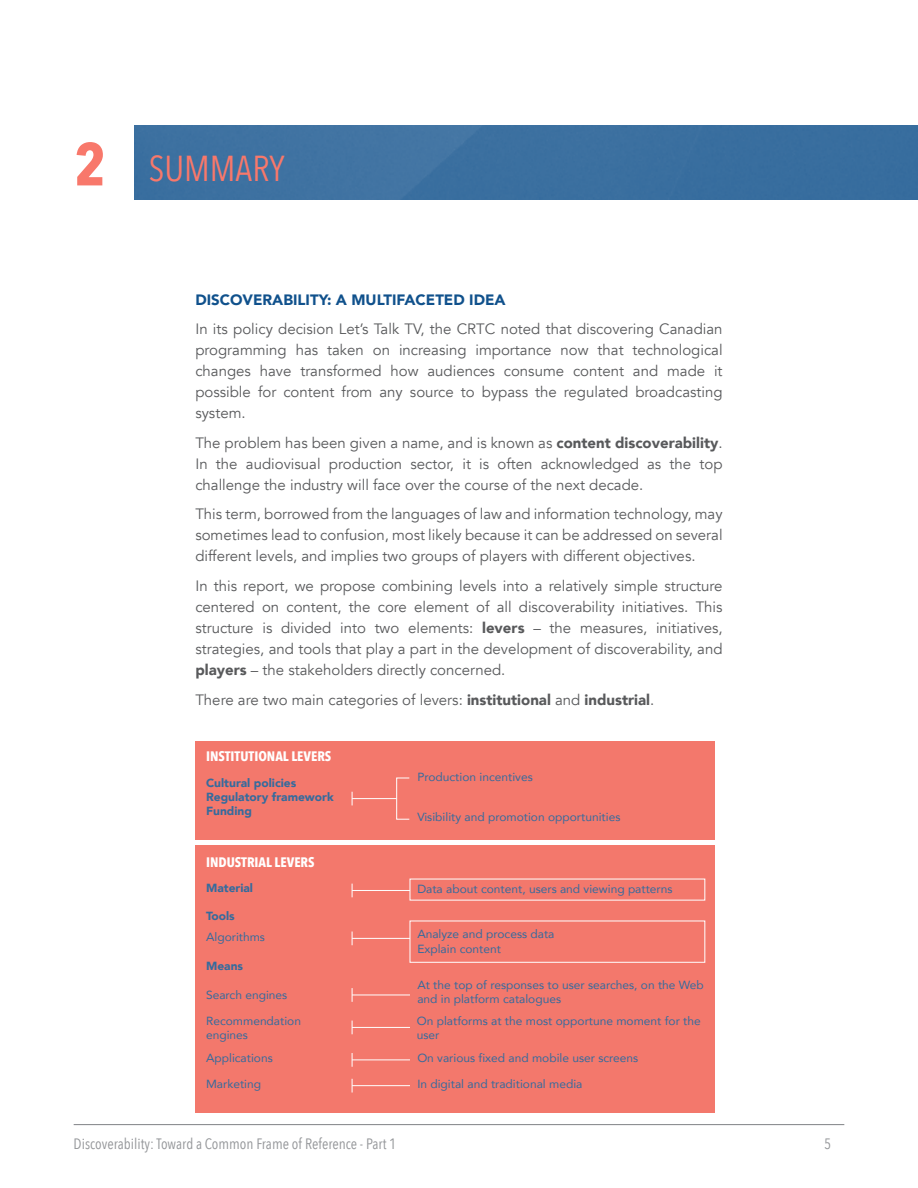
<style>
.page{position:relative;width:918px;height:1188px;background:#fff}
.page>*{position:absolute;margin:0;border:0;box-sizing:border-box;transform-origin:0 0}
.t1{font:700 60px "Avenir Next Condensed";color:#f8786b}
.t2{font:36px "Avenir Next Condensed";color:#f8786b}
.t3{font:15px/21px "Avenir";color:#58595b;text-align:justify}
.t4{font:15px "Avenir Next Condensed";color:#939598}
.t5{font:900 15px "Avenir";color:#10518c}
.t6{font:700 13.8px "Avenir Next Condensed";color:#fff}
.t7{font:11.7px/14.1px "Avenir";color:#356b9d}
.t8{font:900 11.7px/14.1px "Avenir";color:#356b9d}
.s1{font-weight:900}
</style>
<div class="page">
<hr style="left:74px;top:1124px;width:770px;height:1px;background:#808285">
<div style="left:135px;top:125px;width:783px;height:75px;background:#3b6f9f"></div>
<div style="left:195px;top:741px;width:520px;height:98px;background:#f3786c"></div>
<div style="left:195px;top:846px;width:520px;height:267px;background:#f3786c"></div>
<div style="left:396px;top:778px;width:14px;height:42px;border:1px solid #fff"></div>
<hr style="left:352px;top:798px;width:45px;height:1px;background:#fff">
<svg style="left:352px;top:792px;width:1px;height:13px"></svg>
<hr style="left:352px;top:938px;width:58px;height:1px;background:#fff">
<svg style="left:352px;top:932px;width:1px;height:13px"></svg>
<hr style="left:352px;top:890px;width:58px;height:1px;background:#fff">
<svg style="left:352px;top:884px;width:1px;height:13px"></svg>
<hr style="left:352px;top:994px;width:58px;height:1px;background:#fff">
<svg style="left:352px;top:988px;width:1px;height:14px"></svg>
<hr style="left:352px;top:1027px;width:58px;height:1px;background:#fff">
<svg style="left:352px;top:1021px;width:1px;height:13px"></svg>
<hr style="left:352px;top:1059px;width:58px;height:1px;background:#fff">
<svg style="left:352px;top:1053px;width:1px;height:14px"></svg>
<hr style="left:352px;top:1085px;width:58px;height:1px;background:#fff">
<svg style="left:352px;top:1079px;width:1px;height:14px"></svg>
<div style="left:409px;top:879px;width:296px;height:22px;border:1px solid #fff"></div>
<div style="left:409px;top:920px;width:296px;height:43px;border:1px solid #fff"></div>
<h1 class="t1" style="left:74px;top:128px;width:33px">2</h1>
<h2 class="t2" style="left:149px;top:137px;width:37px">SUMMARY</h2>
<p class="t5" style="left:195px;top:287px;width:312px">DISCOVERABILITY: A MULTIFACETED IDEA</p>
<p class="t3" style="left:195px;top:319px;width:529px">In its policy decision Let’s Talk TV, the CRTC noted that discovering Canadian programming has taken on increasing importance now that technological changes have transformed how audiences consume content and made it possible for content from any source to bypass the regulated broadcasting system.</p>
<p class="t3" style="left:195px;top:433px;width:529px">The problem has been given a name, and is known as <span class="s1">content discoverability</span>.<br>In the audiovisual production sector, it is often acknowledged as the top challenge the industry will face over the course of the next decade.</p>
<p class="t3" style="left:195px;top:504px;width:529px">This term, borrowed from the languages of law and information technology, may sometimes lead to confusion, most likely because it can be addressed on several different levels, and implies two groups of players with different objectives.</p>
<p class="t3" style="left:195px;top:576px;width:529px">In this report, we propose combining levels into a relatively simple structure centered on content, the core element of all discoverability initiatives. This structure is divided into two elements: <span class="s1">levers</span> – the measures, initiatives, strategies, and tools that play a part in the development of discoverability, and <span class="s1">players</span> – the stakeholders directly concerned.</p>
<p class="t3" style="left:195px;top:689px;width:460px">There are two main categories of levers: <span class="s1">institutional</span> and <span class="s1">industrial</span>.</p>
<p class="t6" style="left:206px;top:748px;width:127px">INSTITUTIONAL LEVERS</p>
<p class="t8" style="left:206px;top:776px;width:129px">Cultural policies<br>Regulatory framework<br>Funding</p>
<p class="t6" style="left:206px;top:854px;width:110px">INDUSTRIAL LEVERS</p>
<p class="t8" style="left:206px;top:881px;width:49px">Material</p>
<p class="t8" style="left:206px;top:909px;width:30px">Tools</p>
<p class="t7" style="left:206px;top:930px;width:61px">Algorithms</p>
<p class="t8" style="left:206px;top:958px;width:39px">Means</p>
<p class="t7" style="left:206px;top:988px;width:83px">Search engines</p>
<p class="t7" style="left:206px;top:1014px;width:97px">Recommendation engines</p>
<p class="t7" style="left:417px;top:770px;width:117px">Production incentives</p>
<p class="t7" style="left:417px;top:809px;width:205px">Visibility and promotion opportunities</p>
<p class="t7" style="left:417px;top:882px;width:257px">Data about content, users and viewing patterns</p>
<p class="t7" style="left:417px;top:927px;width:139px">Analyze and process data<br>Explain content</p>
<p class="t7" style="left:417px;top:977px;width:288px">At the top of responses to user searches, on the Web and in platform catalogues</p>
<p class="t7" style="left:417px;top:1014px;width:285px">On platforms at the most opportune moment for the user</p>
<p class="t7" style="left:206px;top:1050px;width:68px">Applications</p>
<p class="t7" style="left:417px;top:1050px;width:223px">On various fixed and mobile user screens</p>
<p class="t7" style="left:206px;top:1076px;width:57px">Marketing</p>
<p class="t7" style="left:417px;top:1076px;width:167px">In digital and traditional media</p>
<p class="t4" style="left:74px;top:1131px;width:324px">Discoverability: Toward a Common Frame of Reference - Part 1</p>
<p class="t4" style="left:824px;top:1131px;width:9px">5</p>
</div>
